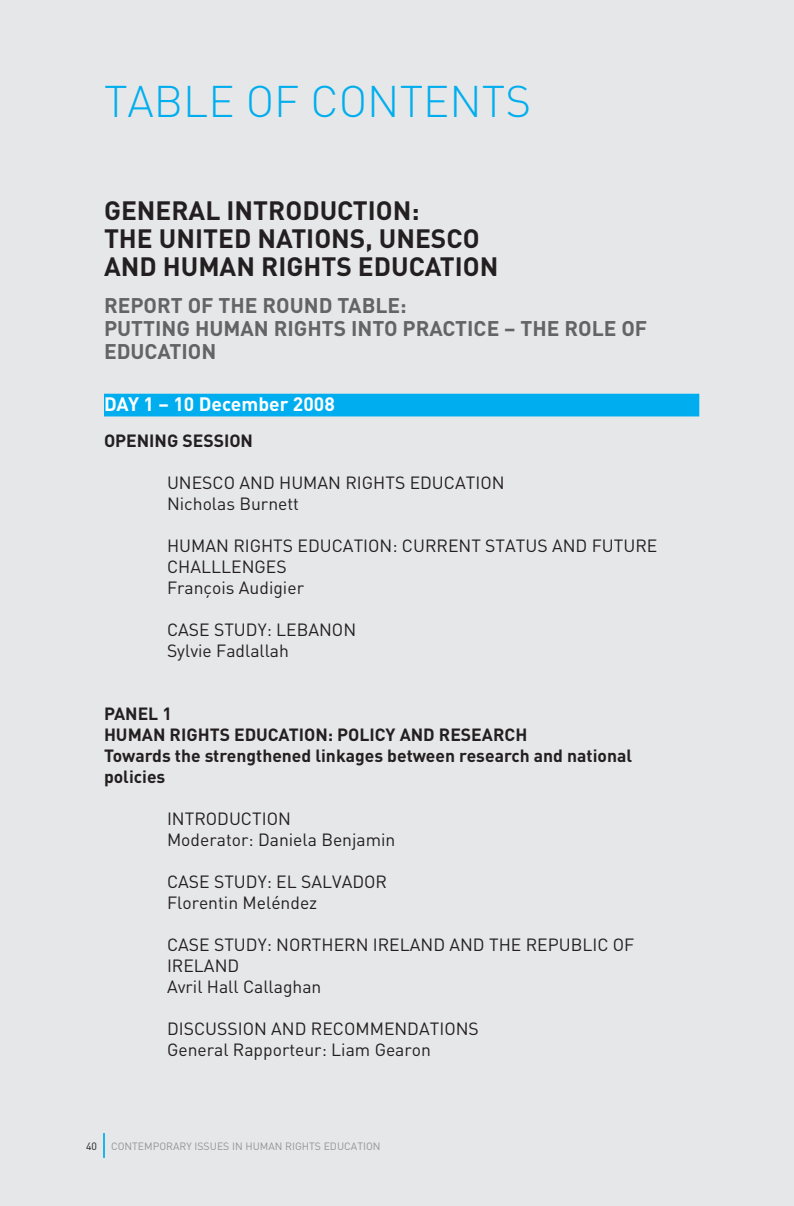
<style>
.page{position:relative;width:794px;height:1206px;background:#e6e7e8}
.page>*{position:absolute;margin:0;border:0;box-sizing:border-box;transform-origin:0 0}
.t1{font:300 43.75px "DIN";color:#00aeef}
.t2{font:700 26.25px/28px "DIN";color:#231f20}
.t3{font:700 21px/22.8px "DIN";color:#636466}
.t4{font:700 19.25px "DIN";color:#fff}
.t5{font:17.5px/21px "DIN";color:#231f20}
.t6{font:700 17.5px/21px "DIN";color:#231f20}
.t7{font:10.5px "DIN";color:#939598}
.t8{font:10.5px "DIN";color:#231f20}
</style>
<div class="page">
<hr style="left:103px;top:1133px;width:2px;height:25px;background:#00aeef">
<div style="left:104px;top:394px;width:595px;height:22px;background:#00aeef"></div>
<h1 class="t1" style="left:104px;top:86px;width:428px">TABLE OF CONTENTS</h1>
<h2 class="t2" style="left:104px;top:198px;width:396px">GENERAL INTRODUCTION:<br>THE UNITED NATIONS, UNESCO<br>AND HUMAN RIGHTS EDUCATION</h2>
<p class="t3" style="left:104px;top:296px;width:545px">REPORT OF THE ROUND TABLE:<br>PUTTING HUMAN RIGHTS INTO PRACTICE – THE ROLE OF<br>EDUCATION</p>
<p class="t4" style="left:104px;top:397px;width:232px">DAY 1 – 10 December 2008</p>
<p class="t6" style="left:104px;top:432px;width:151px">OPENING SESSION</p>
<p class="t5" style="left:167px;top:474px;width:339px">UNESCO AND HUMAN RIGHTS EDUCATION<br>Nicholas Burnett</p>
<p class="t5" style="left:167px;top:537px;width:492px">HUMAN RIGHTS EDUCATION: CURRENT STATUS AND FUTURE<br>CHALLLENGES<br>François Audigier</p>
<p class="t5" style="left:167px;top:621px;width:191px">CASE STUDY: LEBANON<br>Sylvie Fadlallah</p>
<p class="t6" style="left:104px;top:705px;width:529px">PANEL 1<br>HUMAN RIGHTS EDUCATION: POLICY AND RESEARCH<br>Towards the strengthened linkages between research and national policies</p>
<p class="t5" style="left:167px;top:810px;width:230px">INTRODUCTION<br>Moderator: Daniela Benjamin</p>
<p class="t5" style="left:167px;top:873px;width:221px">CASE STUDY: EL SALVADOR<br>Florentin Meléndez</p>
<p class="t5" style="left:167px;top:936px;width:469px">CASE STUDY: NORTHERN IRELAND AND THE REPUBLIC OF<br>IRELAND<br>Avril Hall Callaghan</p>
<p class="t5" style="left:167px;top:1020px;width:313px">DISCUSSION AND RECOMMENDATIONS<br>General Rapporteur: Liam Gearon</p>
<p class="t8" style="left:86px;top:1142px;width:12px">40</p>
<p class="t7" style="left:111px;top:1142px;width:271px">CONTEMPORARY ISSUES IN HUMAN RIGHTS EDUCATION</p>
</div>
